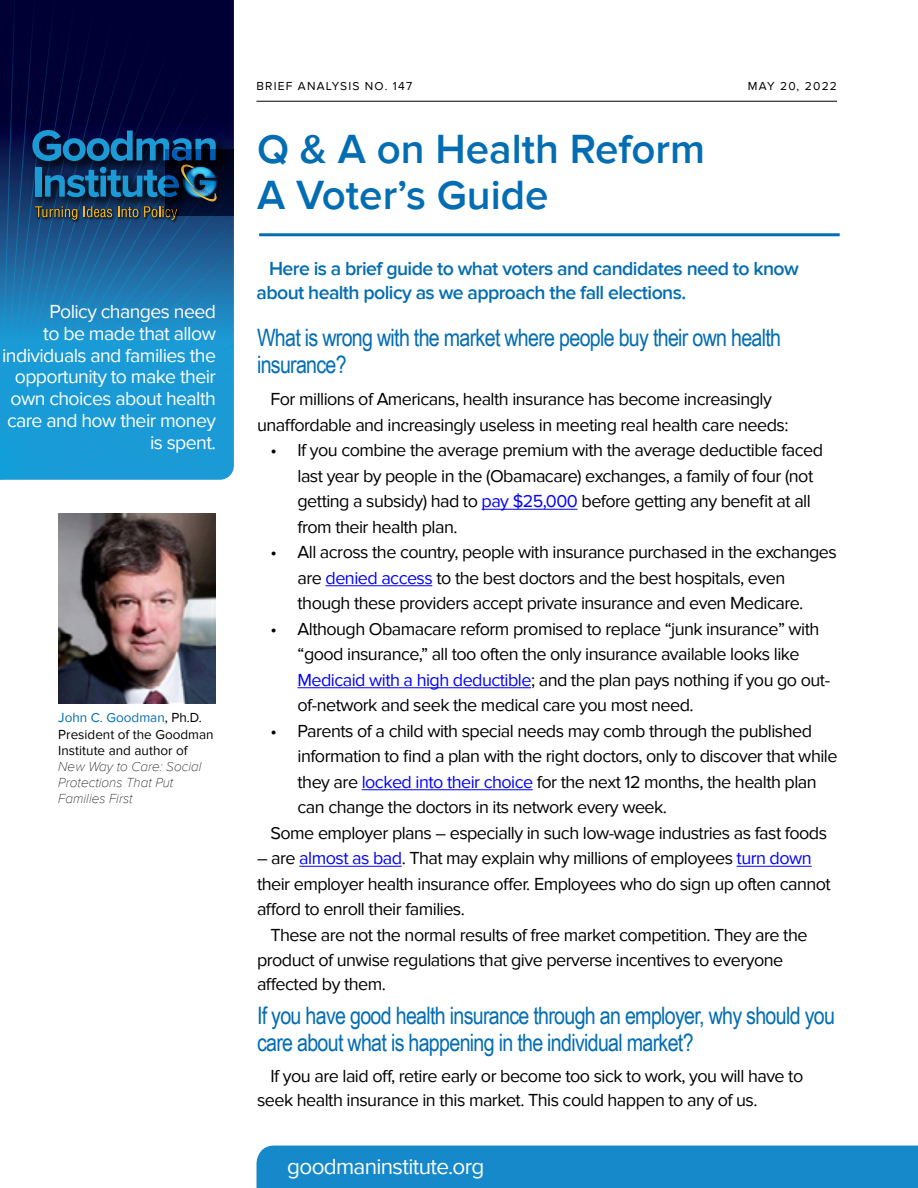
<style>
.page{position:relative;width:918px;height:1188px;background:#fff}
.page>*{position:absolute;margin:0;border:0;box-sizing:border-box;transform-origin:0 0}
.t1{font:600 42px/46.5px "Proxima Nova";color:#036db3}
.t2{font:24px/27px "Arial Narrow";letter-spacing:-.03em;color:#036db3}
.t3{font:22.5px "Proxima Nova";letter-spacing:-.03em;color:#fff}
.t4{font:19.5px/21.8px "Proxima Nova";letter-spacing:-.03em;color:#fff;text-align:right}
.t5{font:600 19.5px/24px "Proxima Nova";letter-spacing:-.03em;color:#036db3}
.t6{font:18px/25.5px "Proxima Nova";letter-spacing:-.03em;color:#000}
.t7{font:13.5px/16.2px "Proxima Nova";color:#000}
.t8{font:italic 100 13.5px/16.2px "Proxima Nova";color:#000}
.t9{font:12px "Proxima Nova";letter-spacing:.1em;color:#000}
.s1{color:#036db3}
.s2{color:#00f}
</style>
<div class="page">
<hr style="left:482px;top:509px;width:95px;height:1px;background:#00f">
<hr style="left:326px;top:586px;width:106px;height:1px;background:#00f">
<hr style="left:298px;top:688px;width:233px;height:1px;background:#00f">
<hr style="left:362px;top:790px;width:171px;height:1px;background:#00f">
<hr style="left:299px;top:866px;width:103px;height:1px;background:#00f">
<hr style="left:737px;top:866px;width:75px;height:1px;background:#00f">
<svg style="left:0;top:0;width:234px;height:480px;background:#135489"></svg>
<hr style="left:256px;top:101px;width:581px;height:1px;background:#000">
<hr style="left:259px;top:233px;width:581px;height:3px;background:#036db3">
<div style="left:256px;top:1146px;width:662px;height:42px;background:#1689ca"></div>
<img style="left:58px;top:513px;width:158px;height:191px">
<p class="t4" style="left:2px;top:301px;width:215px">Policy changes need<br>to be made that allow individuals and families the opportunity to make their own choices about health care and how their money is spent.</p>
<p class="t7" style="left:58px;top:710px;width:157px"><span class="s1">John C. Goodman</span>, Ph.D.<br>President of the Goodman<br>Institute and author of</p>
<p class="t8" style="left:58px;top:759px;width:145px">New Way to Care: Social<br>Protections That Put<br>Families First</p>
<p class="t9" style="left:256px;top:80px;width:157px">BRIEF ANALYSIS NO. 147</p>
<p class="t9" style="left:748px;top:80px;width:91px">May 20, 2022</p>
<h1 class="t1" style="left:257px;top:126px;width:450px">Q &amp; A on Health Reform<br>A Voter’s Guide</h1>
<p class="t5" style="left:257px;top:256px;width:544px;text-indent:13px">Here is a brief guide to what voters and candidates need to know about health policy as we approach the fall elections.</p>
<h2 class="t2" style="left:257px;top:323px;width:526px">What is wrong with the market where people buy their own health insurance?</h2>
<p class="t6" style="left:257px;top:387px;width:533px;text-align:center">For millions of Americans, health insurance has become increasingly unaffordable and increasingly useless in meeting real health care needs:</p>
<p class="t6" style="left:298px;top:438px;width:527px;text-indent:-27px">• If you combine the average premium with the average deductible faced last year by people in the (Obamacare) exchanges, a family of four (not getting a subsidy) had to <span class="s2">pay $25,000</span> before getting any benefit at all from their health plan.</p>
<p class="t6" style="left:298px;top:540px;width:541px;text-indent:-27px">• All across the country, people with insurance purchased in the exchanges are <span class="s2">denied access</span> to the best doctors and the best hospitals, even though these providers accept private insurance and even Medicare.</p>
<p class="t6" style="left:298px;top:616px;width:534px;text-indent:-27px">• Although Obamacare reform promised to replace “junk insurance” with “good insurance,” all too often the only insurance available looks like <span class="s2">Medicaid with a high deductible</span>; and the plan pays nothing if you go out&shy;of-network and seek the medical care you most need.</p>
<p class="t6" style="left:271px;top:718px;width:543px">• Parents of a child with special needs may comb through the published</p>
<p class="t6" style="left:298px;top:744px;width:542px">information to find a plan with the right doctors, only to discover that while</p>
<p class="t6" style="left:298px;top:769px;width:521px">they are <span class="s2">locked into their choice</span> for the next 12 months, the health plan</p>
<p class="t6" style="left:298px;top:795px;width:371px">can change the doctors in its network every week.</p>
<p class="t6" style="left:271px;top:820px;width:558px">Some employer plans – especially in such low-wage industries as fast foods</p>
<p class="t6" style="left:257px;top:846px;width:575px">– are <span class="s2">almost as bad</span>. That may explain why millions of employees <span class="s2">turn down </span>their employer health insurance offer. Employees who do sign up often cannot afford to enroll their families.</p>
<p class="t6" style="left:257px;top:923px;width:552px;line-height:24.8px;text-indent:14px">These are not the normal results of free market competition. They are the product of unwise regulations that give perverse incentives to everyone affected by them.</p>
<h2 class="t2" style="left:257px;top:1001px;width:579px">If you have good health insurance through an employer, why should you care about what is happening in the individual market?</h2>
<p class="t6" style="left:257px;top:1064px;width:548px;line-height:24px;text-indent:14px">If you are laid off, retire early or become too sick to work, you will have to seek health insurance in this market. This could happen to any of us.</p>
<p class="t3" style="left:287px;top:1153px;width:199px">goodmaninstitute.org</p>
</div>
